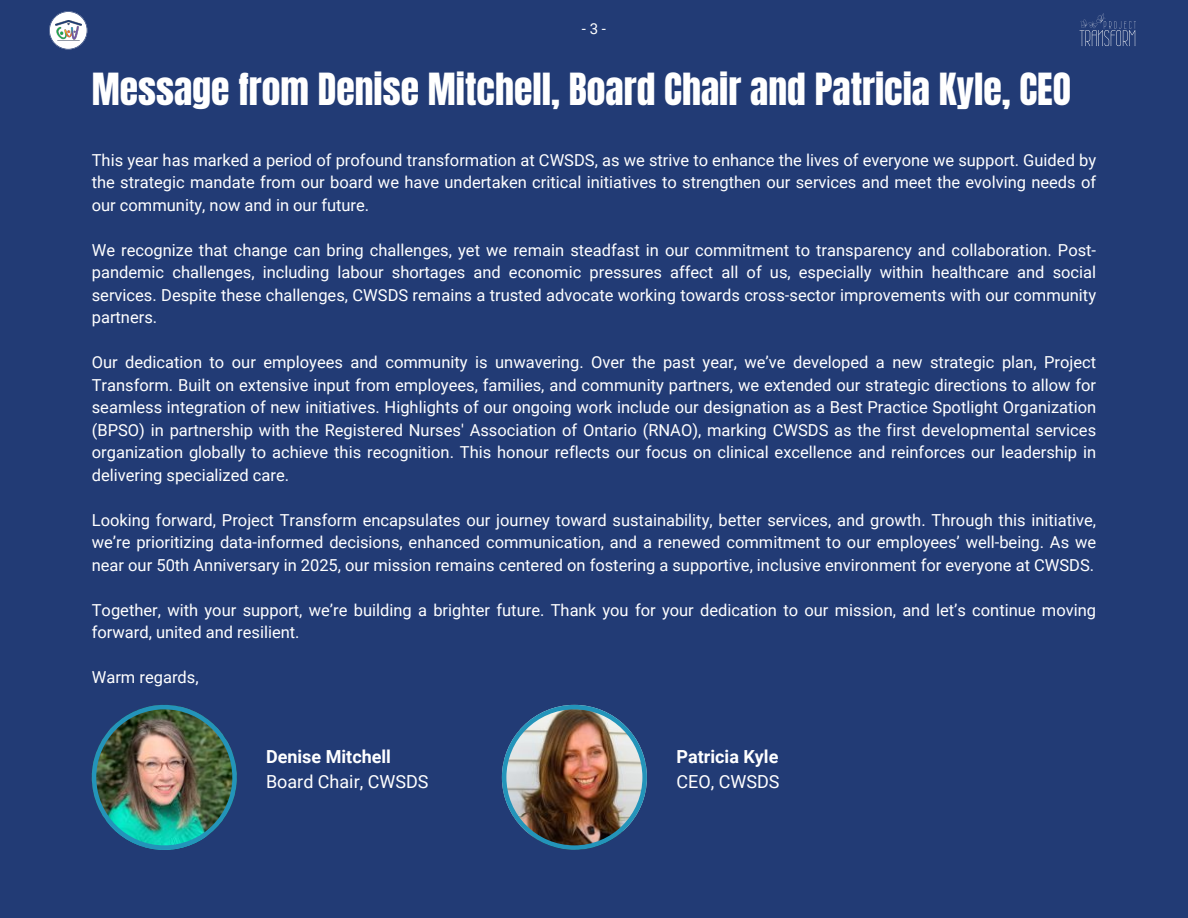
<style>
.page{position:relative;width:1188px;height:918px;background:#223b75}
.page>*{position:absolute;margin:0;border:0;box-sizing:border-box;transform-origin:0 0}
.t1{font:37.65px "Anton";color:#fff}
.t2{font:18px/24.8px "Roboto";color:#fff}
.t3{font:700 18px/24.8px "Roboto";color:#fff}
.t4{font:16.5px/22.5px "Roboto";color:#fff;text-align:justify}
.t5{font:15px "Roboto";color:#fff}
.s1{font-weight:700}
.s2{font-weight:400}
</style>
<div class="page">
<img style="left:502px;top:705px;width:145px;height:145px">
<img style="left:92px;top:705px;width:145px;height:145px">
<div style="left:49px;top:11px;width:38px;height:39px;background:#fff;border-radius:50%"></div>
<div style="left:49px;top:11px;width:38px;height:39px;border:1px solid #223b75;border-radius:50%"></div>
<img style="left:55px;top:20px;width:26px;height:21px">
<svg style="left:1080px;top:13px;width:56px;height:33px"></svg>
<h2 class="t5" style="left:582px;top:20px;width:26px">-3-</h2>
<h2 class="t1" style="left:92px;top:62px;width:981px">Message from Denise Mitchell, Board Chair and Patricia Kyle, CEO</h2>
<p class="t4" style="left:92px;top:149px;width:1006px">This year has marked a period of profound transformation at CWSDS, as we strive to enhance the lives of everyone we support. Guided by the strategic mandate from our board we have undertaken critical initiatives to strengthen our services and meet the evolving needs of our community, now and in our future.</p>
<p class="t4" style="left:92px;top:239px;width:1006px">We recognize that change can bring challenges, yet we remain steadfast in our commitment to transparency and collaboration. Post&shy;pandemic challenges, including labour shortages and economic pressures affect all of us, especially within healthcare and social services. Despite these challenges, CWSDS remains a trusted advocate working towards cross-sector improvements with our community partners.</p>
<p class="t4" style="left:92px;top:352px;width:1006px">Our dedication to our employees and community is unwavering. Over the past year, we’ve developed a new strategic plan, Project Transform. Built on extensive input from employees, families, and community partners, we extended our strategic directions to allow for seamless integration of new initiatives. Highlights of our ongoing work include our designation as a Best Practice Spotlight Organization (BPSO) in partnership with the Registered Nurses' Association of Ontario (RNAO), marking CWSDS as the first developmental services organization globally to achieve this recognition. This honour reflects our focus on clinical excellence and reinforces our leadership in delivering specialized care.</p>
<h1 class="t4" style="left:92px;top:509px;width:1006px">Looking forward, Project Transform encapsulates our journey toward sustainability, better services, and growth. Through this initiative, we’re prioritizing data-informed decisions, enhanced communication, and a renewed commitment to our employees’ well-being. As we near our 50th Anniversary in 2025, our mission remains centered on fostering a supportive, inclusive environment for everyone at CWSDS.</h1>
<h2 class="t4" style="left:92px;top:599px;width:1006px">Together, with your support, we’re building a brighter future. Thank you for your dedication to our mission, and let’s continue moving forward, united and resilient.</h2>
<h2 class="t4" style="left:92px;top:667px;width:108px">Warm regards,</h2>
<p class="t2" style="left:266px;top:745px;width:164px"><span class="s1">Denise Mitchell<br></span>Board Chair, CWSDS</p>
<h2 class="t3" style="left:677px;top:745px;width:105px">Patricia Kyle<br><span class="s2">CEO, CWSDS</span></h2>
</div>
